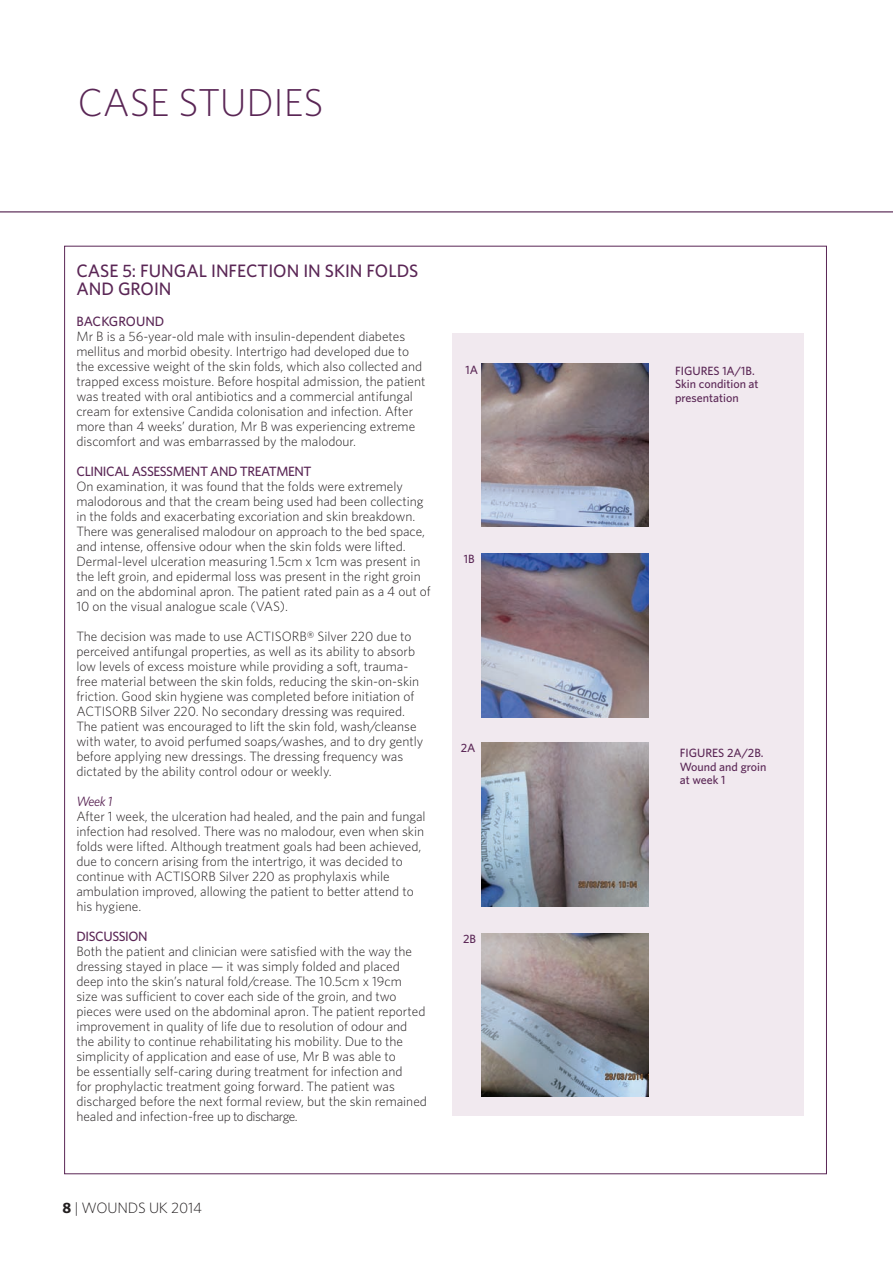
<style>
.page{position:relative;width:893px;height:1263px;background:#fff}
.page>*{position:absolute;margin:0;border:0;box-sizing:border-box;transform-origin:0 0}
.t1{font:300 39px "Whitney";color:#5a2655}
.t2{font:500 18px "Whitney";color:#5a2655}
.t3{font:300 15px "Whitney";letter-spacing:-.01em;color:#231f20}
.t4{font:300 13.5px/15px "Whitney";color:#231f20}
.t5{font:500 13.5px "Whitney";letter-spacing:-.03em;color:#5a2655}
.t6{font:italic 13.5px "Whitney";color:#5a2655}
.t7{font:500 12px/13.5px "Whitney";color:#5a2655}
.s1{font-weight:700}
</style>
<div class="page">
<hr style="left:0;top:211px;width:893px;height:2px;background:#7b5578">
<div style="left:453px;top:333px;width:351px;height:782px;background:#f1e9ef"></div>
<img style="left:481px;top:363px;width:167px;height:164px">
<img style="left:481px;top:554px;width:167px;height:163px">
<img style="left:481px;top:743px;width:167px;height:163px">
<img style="left:481px;top:933px;width:167px;height:163px">
<h1 class="t1" style="left:78px;top:80px;width:48px">Case</h1>
<h1 class="t1" style="left:179px;top:80px;width:22px">studies</h1>
<h2 class="t2" style="left:76px;top:259px;width:12px">case</h2>
<h2 class="t2" style="left:122px;top:259px;width:30px">5: FUNG</h2>
<h2 class="t2" style="left:186px;top:259px;width:93px">AL INFECTION</h2>
<h2 class="t2" style="left:303px;top:259px;width:117px">IN SKIN FOLDS</h2>
<h2 class="t2" style="left:76px;top:277px;width:53px">AND GROIN</h2>
<p class="t5" style="left:76px;top:313px;width:37px">BACKGROUND</p>
<p class="t4" style="left:76px;top:328px;width:351px">Mr B is a 56-year-old male with insulin-dependent diabetes mellitus and morbid obesity. Intertrigo had developed due to the excessive weight of the skin folds, which also collected and trapped excess moisture. Before hospital admission, the patient was treated with oral antibiotics and a commercial antifungal cream for extensive Candida colonisation and infection. After more than 4 weeks’ duration, Mr B was experiencing extreme discomfort and was embarrassed by the malodour.</p>
<p class="t5" style="left:76px;top:463px;width:148px">CLINI CAL ASSESSMENT AND</p>
<p class="t5" style="left:240px;top:463px;width:73px">TREATMENT</p>
<p class="t4" style="left:76px;top:478px;width:356px">On examination, it was found that the folds were extremely malodorous and that the cream being used had been collecting in the folds and exacerbating excoriation and skin breakdown.<br>There was generalised malodour on approach to the bed space, and intense, offensive odour when the skin folds were lifted.<br>Dermal-level ulceration measuring 1.5cm x 1cm was present in the left groin, and epidermal loss was present in the right groin and on the abdominal apron. The patient rated pain as a 4 out of 10 on the visual analogue scale (VAS).</p>
<p class="t4" style="left:76px;top:628px;width:348px">The decision was made to use ACTISORB® Silver 220 due to perceived antifungal properties, as well as its ability to absorb low levels of excess moisture while providing a soft, trauma&shy;free material between the skin folds, reducing the skin-on-skin friction. Good skin hygiene was completed before initiation of ACTISORB Silver 220. No secondary dressing was required.<br>The patient was encouraged to lift the skin fold, wash/cleanse with water, to avoid perfumed soaps/washes, and to dry gently before applying new dressings. The dressing frequency was dictated by the ability control odour or weekly.</p>
<p class="t6" style="left:76px;top:793px;width:37px">Week 1</p>
<p class="t4" style="left:76px;top:808px;width:351px">After 1 week, the ulceration had healed, and the pain and fungal infection had resolved. There was no malodour, even when skin folds were lifted. Although treatment goals had been achieved, due to concern arising from the intertrigo, it was decided to continue with ACTISORB Silver 220 as prophylaxis while ambulation improved, allowing the patient to better attend to his hygiene.</p>
<p class="t5" style="left:76px;top:928px;width:73px">disc uss ion</p>
<p class="t4" style="left:76px;top:943px;width:352px">Both the patient and clinician were satisfied with the way the dressing stayed in place — it was simply folded and placed deep into the skin’s natural fold/crease. The 10.5cm x 19cm<br>size was sufficient to cover each side of the groin, and two pieces were used on the abdominal apron. The patient reported improvement in quality of life due to resolution of odour and the ability to continue rehabilitating his mobility. Due to the simplicity of application and ease of use, Mr B was able to<br>be essentially self-caring during treatment for infection and<br>for prophylactic treatment going forward. The patient was discharged before the next formal review, but the skin remained healed and infection-free up to discharge.</p>
<p class="t7" style="left:466px;top:362px;width:14px">1A</p>
<p class="t7" style="left:464px;top:551px;width:12px">1B</p>
<p class="t7" style="left:461px;top:741px;width:16px">2A</p>
<p class="t7" style="left:463px;top:931px;width:14px">2B</p>
<p class="t3" style="left:62px;top:1199px;width:141px"><span class="s1">8</span> | WOUNDS UK 2014</p>
<p class="t7" style="left:675px;top:364px;width:8px">FIGUR</p>
<p class="t7" style="left:675px;top:364px;width:85px;text-indent:32px">ES 1A/1B.<br>Skin condition at presentation</p>
<p class="t7" style="left:680px;top:746px;width:8px">FIGUR</p>
<p class="t7" style="left:680px;top:746px;width:88px;text-indent:32px">ES 2A/2B.<br>Wound and groin at week 1</p>
</div>
